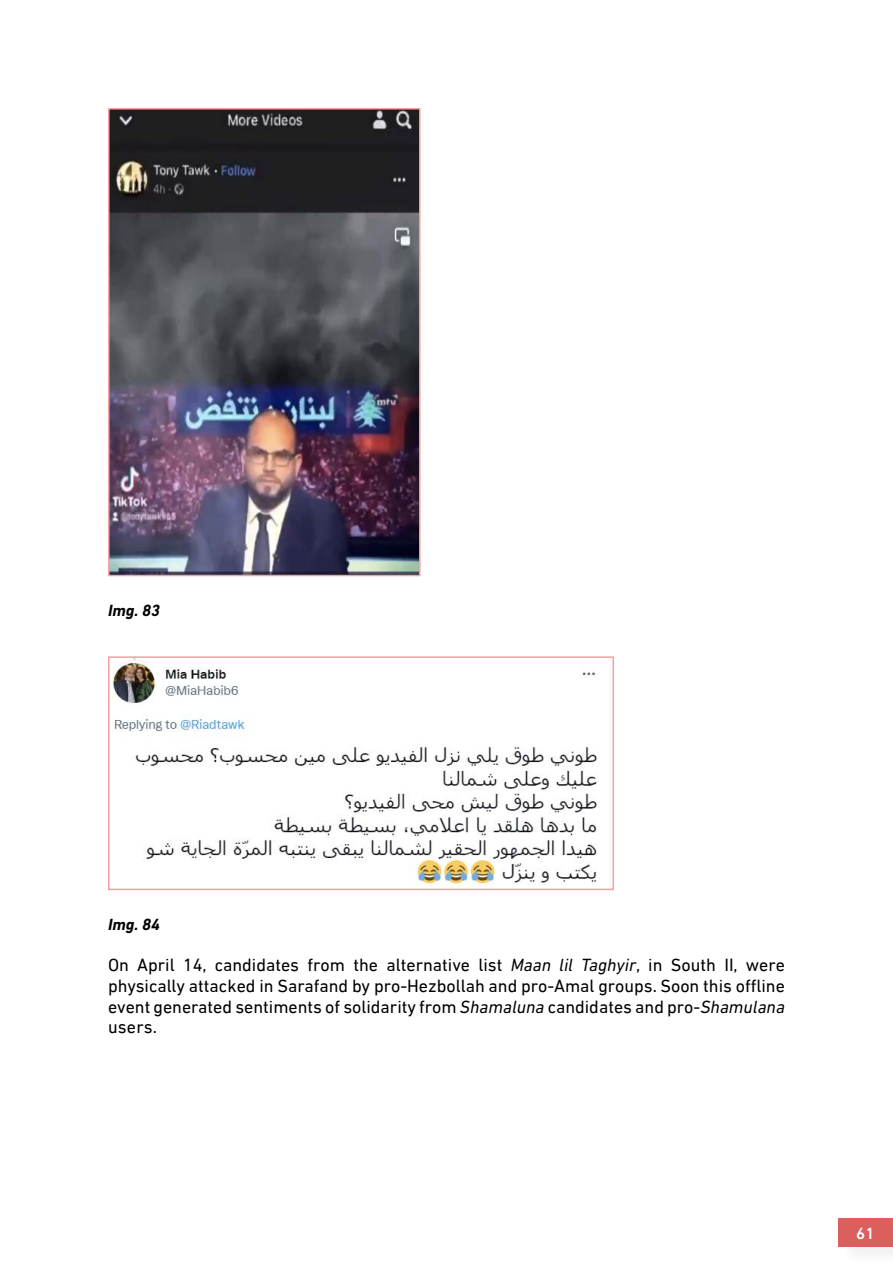
<style>
.page{position:relative;width:893px;height:1263px;background:#fff}
.page>*{position:absolute;margin:0;border:0;box-sizing:border-box;transform-origin:0 0}
.t1{font:18px/20.7px "DIN Next LTW23";color:#000}
.t2{font:italic 18px "DIN Next LT Pro";color:#000}
.t3{font:italic 700 16.5px "DIN Next LT Pro";color:#000}
.t4{font:500 16.5px "DIN Next LT Pro";color:#fff}
.s1{font-family:"DIN Next LT Pro";font-style:italic}
.s2{font-family:"DIN Next LTW23";font-style:normal}
</style>
<div class="page">
<div style="left:841px;top:1221px;width:52px;height:42px;background:#f8f8f8"></div>
<div style="left:839px;top:1218px;width:54px;height:29px;background:#db605d"></div>
<img style="left:111px;top:111px;width:307px;height:462px">
<div style="left:108px;top:108px;width:313px;height:468px;border:2px solid #f2a19e"></div>
<img style="left:112px;top:659px;width:485px;height:228px">
<div style="left:108px;top:656px;width:506px;height:234px;border:2px solid #f2a19e"></div>
<p class="t3" style="left:108px;top:601px;width:53px">Img. 83</p>
<p class="t3" style="left:108px;top:914px;width:53px">Img. 84</p>
<p class="t1" style="left:108px;top:955px;width:678px">On<br>physically attacked in Sarafand by pro-Hezbollah and pro-Amal groups. Soon this offline event generated sentiments of solidarity from <span class="s1">Shamaluna</span> candidates and pro-<span class="s1">Shamulana </span>users.</p>
<p class="t1" style="left:671px;top:955px;width:47px">South</p>
<p class="t1" style="left:137px;top:955px;width:39px">April</p>
<p class="t1" style="left:183px;top:955px;width:117px">14, candidates</p>
<p class="t1" style="left:307px;top:955px;width:39px">from</p>
<p class="t1" style="left:353px;top:955px;width:26px">the</p>
<p class="t1" style="left:386px;top:955px;width:85px">alternative</p>
<p class="t1" style="left:478px;top:955px;width:25px">list</p>
<p class="t2" style="left:511px;top:955px;width:153px">Maan lil Taghyir<span class="s2">, in</span></p>
<p class="t1" style="left:724px;top:955px;width:62px">,I I were</p>
<p class="t4" style="left:856px;top:1223px;width:20px">61</p>
</div>
